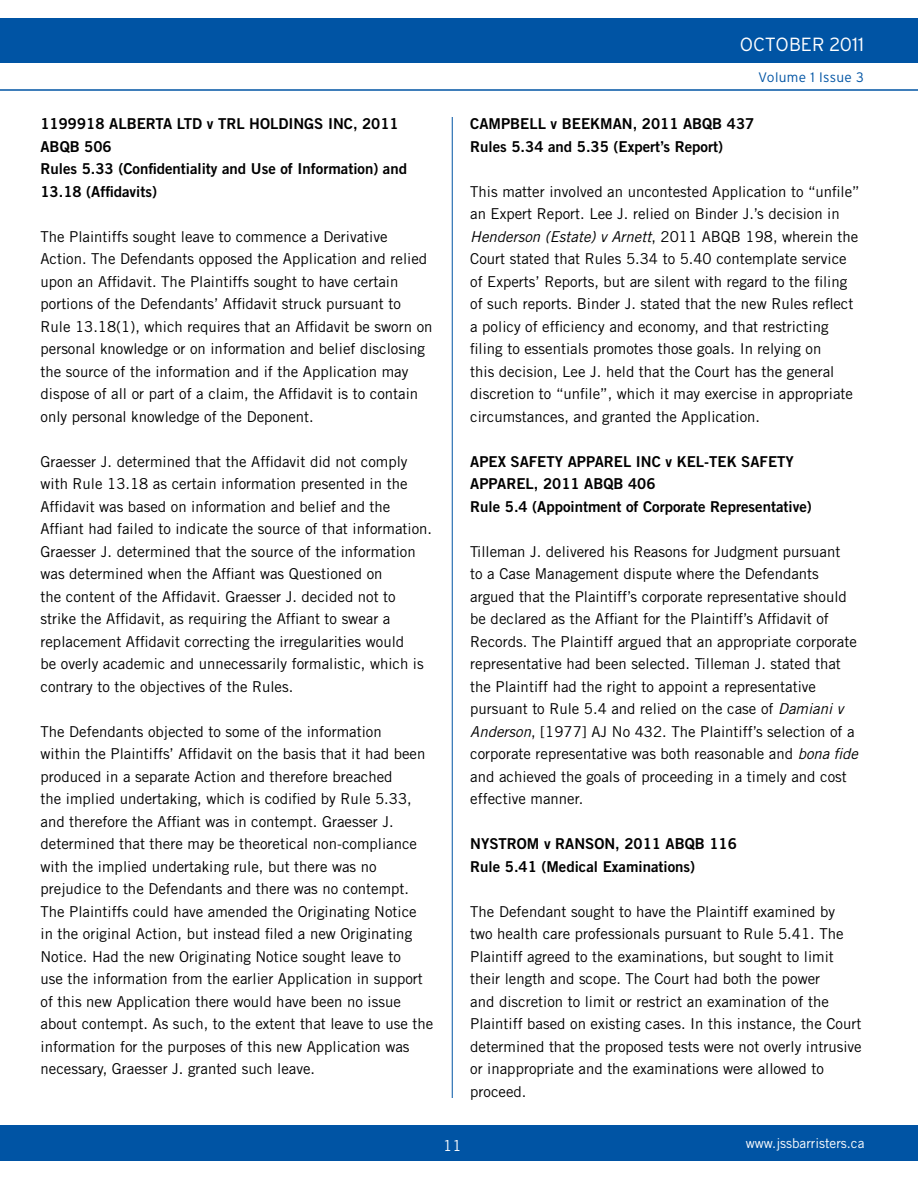
<style>
.page{position:relative;width:918px;height:1188px;background:#fff}
.page>*{position:absolute;margin:0;border:0;box-sizing:border-box;transform-origin:0 0}
.t1{font:300 19.05px "Interstate";color:#fff}
.t2{font:15px/22.5px "Trade Gothic";color:#000}
.t3{font:15px/22.5px "Trade Gothic Bold Two";color:#000}
.t4{font:15px "Trade Gothic";color:#fff}
.t5{font:300 13.65px "Interstate";letter-spacing:.025em;color:#0054a4}
.t6{font:13.5px "Trade Gothic";color:#fff}
.s1{font-style:italic}
</style>
<div class="page">
<div style="left:0;top:18px;width:918px;height:44px;background:#0054a4"></div>
<div style="left:0;top:1125px;width:918px;height:36px;background:#0054a4"></div>
<hr style="left:0;top:89px;width:918px;height:2px;background:#0054a4">
<hr style="left:452px;top:117px;width:1px;height:981px;background:#0054a4">
<p class="t3" style="left:40px;top:112px;width:368px">1199918 ALBERTA LTD v TRL HOLDINGS INC, 2011<br>ABQB 506<br>Rules 5.33 (Confidentiality and Use of Information) and<br>13.18 (Affidavits)</p>
<p class="t2" style="left:40px;top:225px;width:394px">The Plaintiffs sought leave to commence a Derivative Action. The Defendants opposed the Application and relied upon an Affidavit. The Plaintiffs sought to have certain portions of the Defendants’ Affidavit struck pursuant to Rule 13.18(1), which requires that an Affidavit be sworn on personal knowledge or on information and belief disclosing the source of the information and if the Application may dispose of all or part of a claim, the Affidavit is to contain only personal knowledge of the Deponent.</p>
<p class="t2" style="left:40px;top:450px;width:393px">Graesser J. determined that the Affidavit did not comply with Rule 13.18 as certain information presented in the Affidavit was based on information and belief and the Affiant had failed to indicate the source of that information.<br>Graesser J. determined that the source of the information was determined when the Affiant was Questioned on<br>the content of the Affidavit. Graesser J. decided not to strike the Affidavit, as requiring the Affiant to swear a replacement Affidavit correcting the irregularities would<br>be overly academic and unnecessarily formalistic, which is contrary to the objectives of the Rules.</p>
<p class="t2" style="left:40px;top:720px;width:394px">The Defendants objected to some of the information<br>within the Plaintiffs’ Affidavit on the basis that it had been produced in a separate Action and therefore breached<br>the implied undertaking, which is codified by Rule 5.33, and therefore the Affiant was in contempt. Graesser J. determined that there may be theoretical non-compliance with the implied undertaking rule, but there was no prejudice to the Defendants and there was no contempt.<br>The Plaintiffs could have amended the Originating Notice<br>in the original Action, but instead filed a new Originating Notice. Had the new Originating Notice sought leave to<br>use the information from the earlier Application in support of this new Application there would have been no issue about contempt. As such, to the extent that leave to use the information for the purposes of this new Application was necessary, Graesser J. granted such leave.</p>
<p class="t1" style="left:740px;top:33px;width:126px">OCTOBER 2011</p>
<p class="t5" style="left:758px;top:69px;width:107px">Volume 1 Issue 3</p>
<p class="t3" style="left:470px;top:112px;width:286px">CAMPBELL v BEEKMAN, 2011 ABQB 437<br>Rules 5.34 and 5.35 (Expert’s Report)</p>
<p class="t2" style="left:470px;top:180px;width:391px">This matter involved an uncontested Application to “unfile” an Expert Report. Lee J. relied on Binder J.’s decision in <span class="s1">Henderson (Estate) v Arnett</span>, 2011 ABQB 198, wherein the Court stated that Rules 5.34 to 5.40 contemplate service of Experts’ Reports, but are silent with regard to the filing of such reports. Binder J. stated that the new Rules reflect a policy of efficiency and economy, and that restricting filing to essentials promotes those goals. In relying on<br>this decision, Lee J. held that the Court has the general discretion to “unfile”, which it may exercise in appropriate circumstances, and granted the Application.</p>
<p class="t3" style="left:470px;top:450px;width:343px">APEX SAFETY APPAREL INC v KEL-TEK SAFETY<br>APPAREL, 2011 ABQB 406<br>Rule 5.4 (Appointment of Corporate Representative)</p>
<p class="t2" style="left:470px;top:540px;width:389px">Tilleman J. delivered his Reasons for Judgment pursuant<br>to a Case Management dispute where the Defendants argued that the Plaintiff’s corporate representative should be declared as the Affiant for the Plaintiff’s Affidavit of Records. The Plaintiff argued that an appropriate corporate representative had been selected. Tilleman J. stated that the Plaintiff had the right to appoint a representative pursuant to Rule 5.4 and relied on the case of <span class="s1">Damiani v Anderson</span>, [1977] AJ No 432. The Plaintiff’s selection of a corporate representative was both reasonable and <span class="s1">bona fide </span>and achieved the goals of proceeding in a timely and cost effective manner.</p>
<p class="t3" style="left:470px;top:832px;width:268px">NYSTROM v RANSON, 2011 ABQB 116<br>Rule 5.41 (Medical Examinations)</p>
<p class="t2" style="left:470px;top:900px;width:393px">The Defendant sought to have the Plaintiff examined by<br>two health care professionals pursuant to Rule 5.41. The Plaintiff agreed to the examinations, but sought to limit their length and scope. The Court had both the power<br>and discretion to limit or restrict an examination of the Plaintiff based on existing cases. In this instance, the Court determined that the proposed tests were not overly intrusive or inappropriate and the examinations were allowed to proceed.</p>
<p class="t4" style="left:443px;top:1137px;width:20px">11</p>
<p class="t6" style="left:746px;top:1135px;width:120px">www.jssbarristers.ca</p>
</div>
